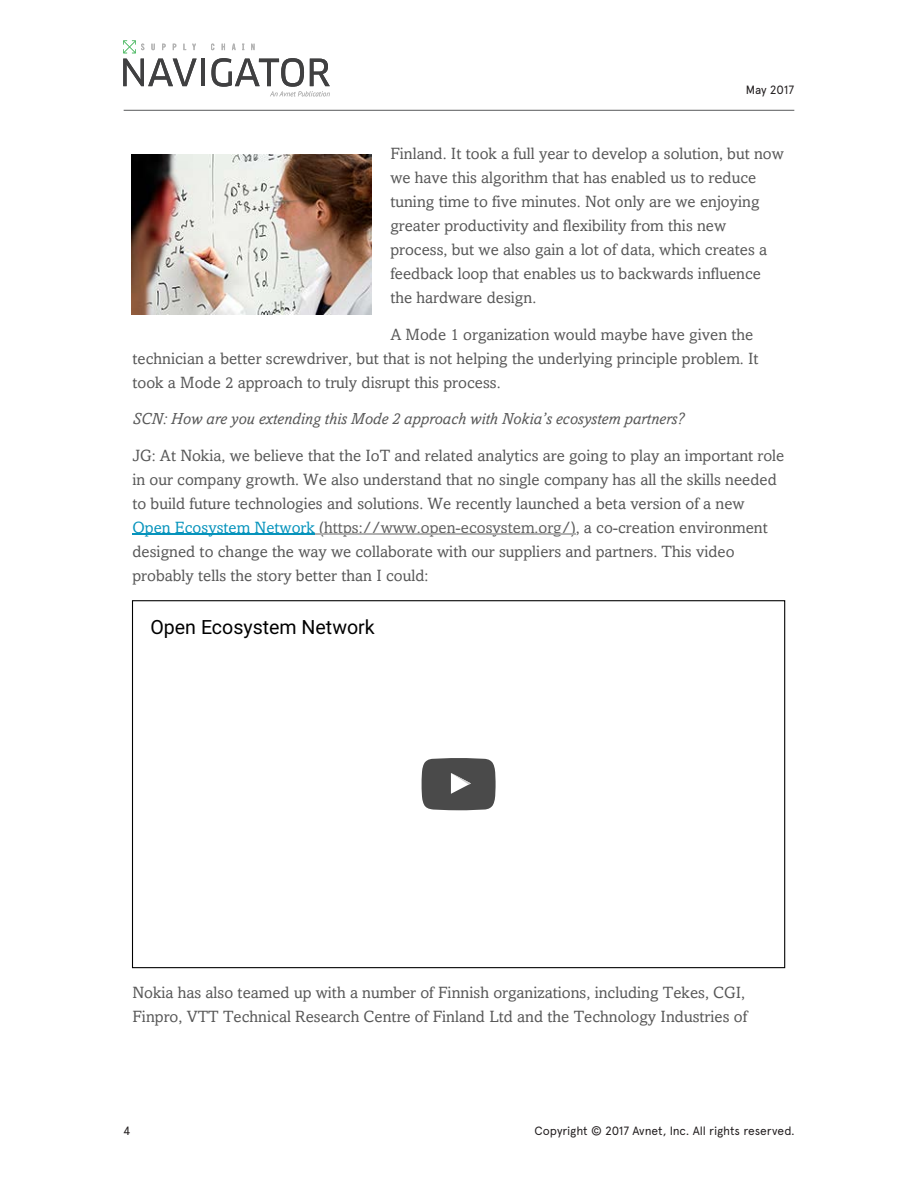
<style>
.page{position:relative;width:918px;height:1188px;background:#fff}
.page>*{position:absolute;margin:0;border:0;box-sizing:border-box;transform-origin:0 0}
.t1{font:19.65px "Roboto";color:#000}
.t2{font:16.35px/24px "Amasis ETW01";color:#575757}
.t3{font:italic 16.35px "Amasis ETW01";color:#575757}
.t4{font:12px "Apercu Avnet";letter-spacing:-.01em;color:#231f20}
.t5{font:12px "Apercu Avnet Mono";color:#231f20}
.s1{color:#0593bc}
.s2{color:#5e5e5e}
</style>
<div class="page">
<img style="left:132px;top:155px;width:239px;height:160px">
<hr style="left:132px;top:534px;width:183px;height:1px;background:#0593bc">
<hr style="left:315px;top:534px;width:261px;height:1px;background:#b2b2b2">
<svg style="left:422px;top:758px;width:74px;height:52px;background:#5d5d5d"></svg>
<hr style="left:124px;top:110px;width:670px;height:1px;background:#57585a">
<svg style="left:151px;top:44px;width:4px;height:6px"></svg>
<svg style="left:162px;top:44px;width:4px;height:6px"></svg>
<svg style="left:173px;top:44px;width:3px;height:6px"></svg>
<svg style="left:183px;top:44px;width:3px;height:6px"></svg>
<svg style="left:192px;top:44px;width:4px;height:6px"></svg>
<svg style="left:211px;top:44px;width:3px;height:6px"></svg>
<svg style="left:222px;top:44px;width:3px;height:6px"></svg>
<svg style="left:232px;top:44px;width:4px;height:6px"></svg>
<svg style="left:251px;top:44px;width:4px;height:6px"></svg>
<svg style="left:123px;top:59px;width:74px;height:27px"></svg>
<hr style="left:201px;top:59px;width:4px;height:27px;background:#404041">
<svg style="left:123px;top:41px;width:21px;height:12px"></svg>
<svg style="left:211px;top:58px;width:119px;height:38px"></svg>
<svg style="left:242px;top:44px;width:2px;height:6px"></svg>
<p class="t4" style="left:746px;top:81px;width:50px">May 2017</p>
<p class="t2" style="left:390px;top:142px;width:395px">Finland. It took a full year to develop a solution, but now we have this algorithm that has enabled us to reduce tuning time to five minutes. Not only are we enjoying greater productivity and flexibility from this new process, but we also gain a lot of data, which creates a feedback loop that enables us to backwards influence the hardware design.</p>
<p class="t2" style="left:132px;top:322px;width:628px;text-indent:258px">A Mode 1 organization would maybe have given the technician a better screwdriver, but that is not helping the underlying principle problem. It took a Mode 2 approach to truly disrupt this process.</p>
<p class="t3" style="left:132px;top:409px;width:553px">SCN: How are you extending this Mode 2 approach with Nokia’s ecosystem partners?</p>
<p class="t2" style="left:132px;top:443px;width:654px">JG: At Nokia, we believe that the IoT and related analytics are going to play an important role in our company growth. We also understand that no single company has all the skills needed to build future technologies and solutions. We recently launched a beta version of a new <span class="s1">Open Ecosystem Network</span> <span class="s2">(https://www.open-ecosystem.org/)</span>, a co-creation environment designed to change the way we collaborate with our suppliers and partners. This video probably tells the story better than I could:</p>
<p class="t1" style="left:150px;top:615px;width:226px">Open Ecosystem Network</p>
<p class="t2" style="left:132px;top:980px;width:616px">Nokia has also teamed up with a number of Finnish organizations, including Tekes, CGI,<br>Finpro, VTT Technical Research Centre of Finland Ltd and the Technology Industries of</p>
<p class="t5" style="left:123px;top:1122px;width:9px">4</p>
<p class="t4" style="left:535px;top:1122px;width:262px">Copyright © 2017 Avnet, Inc. All rights reserved.</p>
</div>
